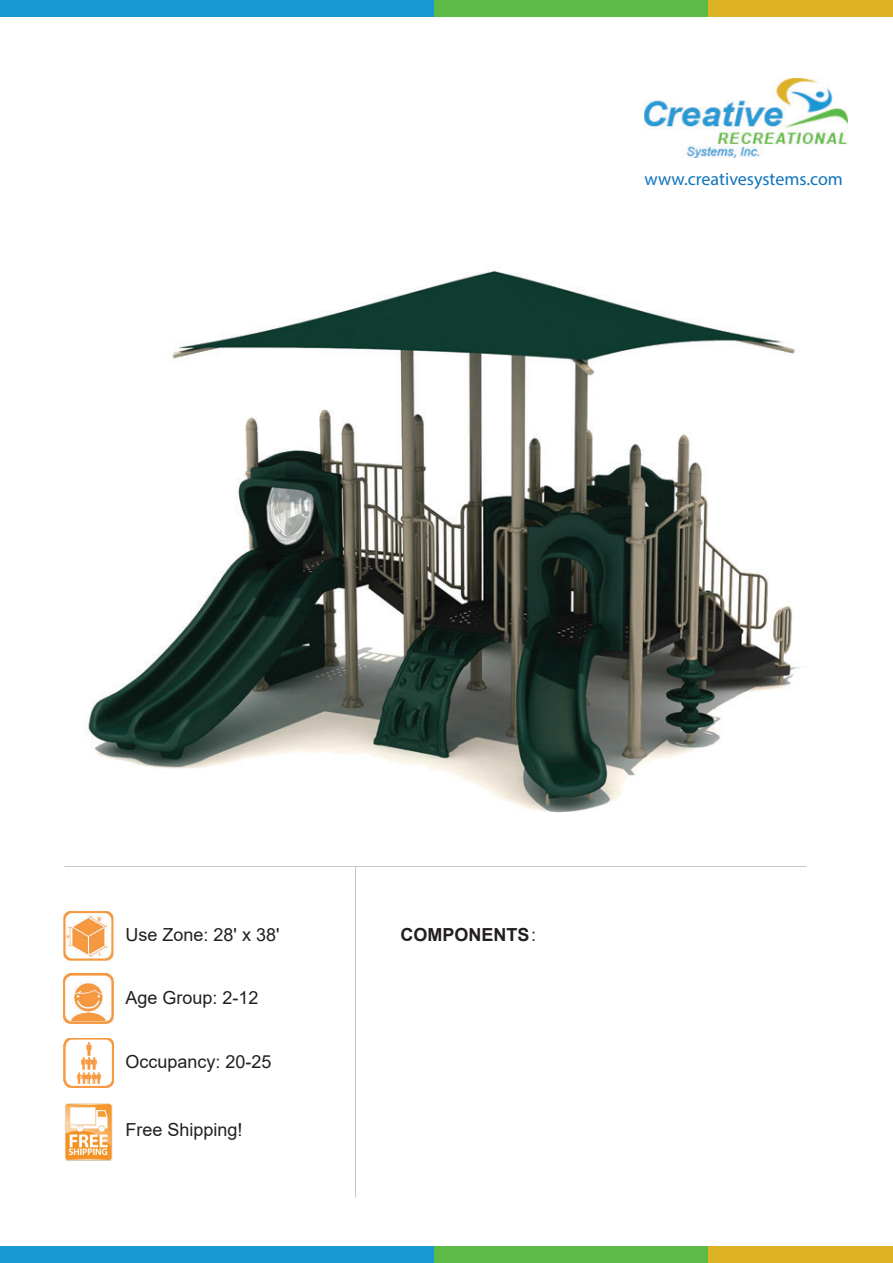
<style>
.page{position:relative;width:893px;height:1263px;background:#fff}
.page>*{position:absolute;margin:0;border:0;box-sizing:border-box;transform-origin:0 0}
.t1{font:18px "Arial";color:#231f20}
.t2{font:18px "Myriad Pro";color:#1074bc}
.t3{font:700 18px "Arial";color:#231f20}
.s1{font-weight:400}
</style>
<div class="page">
<img style="left:64px;top:270px;width:743px;height:641px">
<img style="left:645px;top:78px;width:203px;height:80px">
<div style="left:0;top:0;width:434px;height:16px;background:#1999d4"></div>
<div style="left:577px;top:0;width:316px;height:16px;background:#ddb225"></div>
<div style="left:434px;top:0;width:273px;height:16px;background:#5bba48"></div>
<div style="left:0;top:1246px;width:434px;height:17px;background:#1999d4"></div>
<div style="left:577px;top:1246px;width:316px;height:17px;background:#ddb225"></div>
<div style="left:434px;top:1246px;width:273px;height:17px;background:#5bba48"></div>
<img style="left:63px;top:911px;width:51px;height:50px">
<img style="left:63px;top:974px;width:51px;height:50px">
<img style="left:64px;top:1038px;width:50px;height:50px">
<img style="left:65px;top:1103px;width:48px;height:57px">
<p class="t2" style="left:645px;top:167px;width:200px">www.creativesystems.com</p>
<p class="t1" style="left:125px;top:922px;width:155px">Use Zone: 28' x 38'</p>
<p class="t3" style="left:401px;top:922px;width:137px">COMPONENTS<span class="s1">:</span></p>
<p class="t1" style="left:125px;top:985px;width:135px">Age Group: 2-12</p>
<p class="t1" style="left:125px;top:1049px;width:148px">Occupancy: 20-25</p>
<p class="t1" style="left:125px;top:1117px;width:119px">Free Shipping!</p>
</div>
